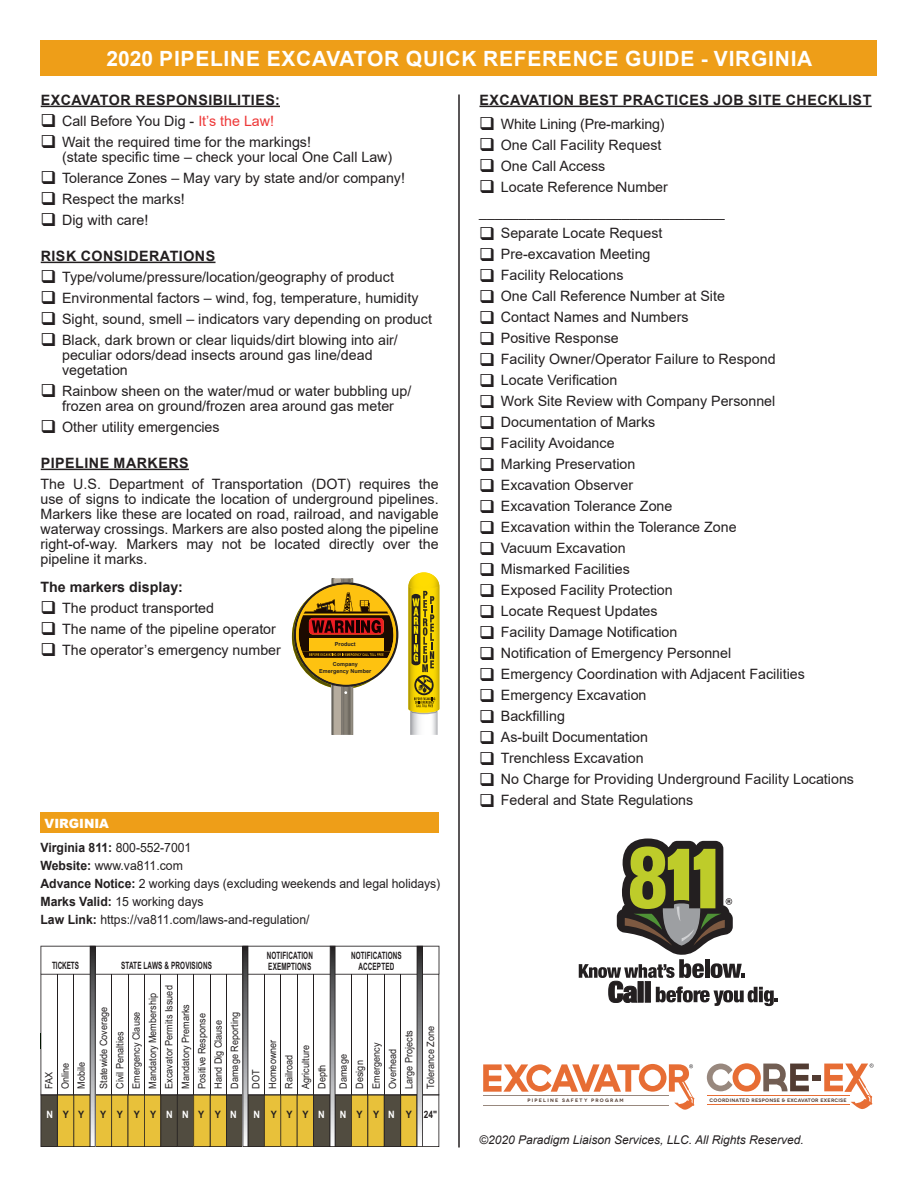
<style>
.page{position:relative;width:918px;height:1188px;background:#fff}
.page>*{position:absolute;margin:0;border:0;box-sizing:border-box;transform-origin:0 0}
.t1{font:700 21px "Arial";letter-spacing:.035em;color:#fff}
.t2{font:14.25px/15px "Arial";color:#231f20;text-align:center}
.t3{font:700 14.25px "Arial";letter-spacing:.035em;color:#231f20}
.t4{font:700 14.25px "Arial";color:#231f20}
.t5{font:12.75px "Arial";color:#231f20;scale:.96 1}
.t6{font:700 12.75px "Arial";color:#231f20;scale:.96 1}
.t7{font:900 12.75px "Arial";color:#fff}
.t8{font:italic 12px "Arial";color:#231f20}
.t9{font:10.2px/16.4px "Arial";color:#231f20;scale:.9 1}
.t10{font:700 10.2px/11.1px "Arial";letter-spacing:.02em;color:#231f20;text-align:center;scale:.63 1}
.t11{font:700 10.2px "Arial";letter-spacing:.02em;color:#231f20;scale:.9 1}
.t12{font:700 10.2px "Arial";letter-spacing:1.06em;color:#231f20;scale:.9 1}
.t13{font:700 10.2px "Arial";letter-spacing:-.01em;color:#231f20;scale:.63 1}
.t14{font:700 5.55px "Arial";color:#231f20}
.t15{font:600 4.95px "Novecentowide";letter-spacing:.05em;color:#523c32}
.t16{font:600 4.95px "Novecentowide";letter-spacing:.25em;color:#523c32}
.s1{color:#ee3838}
.s2{font-weight:400}
.s3{font-weight:700}
.s4{color:#fff}
</style>
<div class="page">
<div style="left:40px;top:40px;width:838px;height:36px;background:#ee9e18"></div>
<hr style="left:458px;top:94px;width:2px;height:1054px;background:#231f20">
<hr style="left:41px;top:106px;width:239px;height:1px;background:#231f20">
<hr style="left:41px;top:262px;width:175px;height:1px;background:#231f20">
<hr style="left:41px;top:469px;width:148px;height:1px;background:#231f20">
<hr style="left:480px;top:106px;width:392px;height:1px;background:#231f20">
<svg style="left:408px;top:572px;width:31px;height:163px"></svg>
<hr style="left:332px;top:578px;width:1px;height:157px;background:#605b53">
<hr style="left:333px;top:578px;width:1px;height:157px;background:#7a746b">
<hr style="left:334px;top:578px;width:1px;height:157px;background:#aaa195">
<div style="left:335px;top:578px;width:6px;height:157px;background:#b6ac9e"></div>
<hr style="left:351px;top:578px;width:1px;height:157px;background:#979085">
<hr style="left:352px;top:578px;width:1px;height:157px;background:#8e877d">
<hr style="left:353px;top:578px;width:1px;height:157px;background:#878177">
<img style="left:341px;top:578px;width:10px;height:157px">
<svg style="left:292px;top:582px;width:106px;height:112px"></svg>
<div style="left:309px;top:638px;width:75px;height:12px;background:#fec210"></div>
<svg style="left:579px;top:839px;width:199px;height:167px"></svg>
<div style="left:812px;top:1075px;width:9px;height:6px;background:#523c32"></div>
<svg style="left:707px;top:1063px;width:102px;height:29px"></svg>
<hr style="left:707px;top:1104px;width:142px;height:1px;background:#e76d34">
<hr style="left:707px;top:1095px;width:142px;height:1px;background:#e76d34">
<svg style="left:824px;top:1064px;width:50px;height:45px"></svg>
<svg style="left:483px;top:1064px;width:211px;height:46px"></svg>
<svg style="left:40px;top:946px;width:399px;height:201px"></svg>
<div style="left:40px;top:812px;width:399px;height:21px;background:#ee9e18"></div>
<p class="t1" style="left:106px;top:43px;width:708px">2020 PIPELINE EXCAVATOR QUICK REFERENCE GUIDE - VIRGINIA</p>
<p class="t3" style="left:41px;top:90px;width:241px">EXCAVATOR RESPONSIBILITIES:</p>
<p class="t2" style="left:40px;top:113px;width:235px">❑ Call Before You Dig - <span class="s1">It’s the Law!</span></p>
<p class="t2" style="left:40px;top:134px;width:272px">❑ Wait the required time for the markings!</p>
<p class="t2" style="left:62px;top:149px;width:332px">(state specific time – check your local One Call Law)</p>
<p class="t2" style="left:40px;top:170px;width:366px">❑ Tolerance Zones – May vary by state and/or company!</p>
<p class="t2" style="left:40px;top:191px;width:146px">❑ Respect the marks!</p>
<p class="t2" style="left:40px;top:212px;width:109px">❑ Dig with care!</p>
<p class="t3" style="left:41px;top:246px;width:176px">RISK CONSIDERATIONS</p>
<p class="t2" style="left:40px;top:269px;width:355px">❑ Type/volume/pressure/location/geography of product</p>
<p class="t2" style="left:40px;top:290px;width:380px">❑ Environmental factors – wind, fog, temperature, humidity</p>
<p class="t2" style="left:40px;top:311px;width:393px">❑ Sight, sound, smell – indicators vary depending on product</p>
<p class="t2" style="left:40px;top:332px;width:359px">❑ Black, dark brown or clear liquids/dirt blowing into air/ peculiar odors/dead insects around gas line/dead</p>
<p class="t2" style="left:62px;top:362px;width:67px">vegetation</p>
<p class="t2" style="left:40px;top:383px;width:372px">❑ Rainbow sheen on the water/mud or water bubbling up/ frozen area on ground/frozen area around gas meter</p>
<p class="t2" style="left:40px;top:419px;width:181px">❑ Other utility emergencies</p>
<p class="t3" style="left:41px;top:453px;width:149px">PIPELINE MARKERS</p>
<p class="t2" style="left:40px;top:476px;width:400px;text-align:justify">The U.S. Department of Transportation (DOT) requires the use of signs to indicate the location of underground pipelines.<br>Markers like these are located on road, railroad, and navigable waterway crossings. Markers are also posted along the pipeline right-of-way. Markers may not be located directly over the pipeline it marks.</p>
<p class="t4" style="left:40px;top:577px;width:144px">The markers display:</p>
<p class="t2" style="left:40px;top:600px;width:175px">❑ The product transported</p>
<p class="t2" style="left:40px;top:621px;width:237px">❑ The name of the pipeline operator</p>
<p class="t2" style="left:40px;top:642px;width:242px">❑ The operator’s emergency number</p>
<p class="t3" style="left:480px;top:90px;width:393px">EXCAVATION BEST PRACTICES JOB SITE CHECKLIST</p>
<p class="t2" style="left:479px;top:116px;width:187px">❑ White Lining (Pre-marking)</p>
<p class="t2" style="left:479px;top:137px;width:184px">❑ One Call Facility Request</p>
<p class="t2" style="left:479px;top:158px;width:128px">❑ One Call Access</p>
<p class="t2" style="left:479px;top:179px;width:190px">❑ Locate Reference Number</p>
<p class="t2" style="left:479px;top:205px;width:247px">_______________________________</p>
<p class="t2" style="left:479px;top:226px;width:185px">❑ Separate Locate Request</p>
<p class="t2" style="left:479px;top:247px;width:173px">❑ Pre-excavation Meeting</p>
<p class="t2" style="left:479px;top:268px;width:146px">❑ Facility Relocations</p>
<p class="t2" style="left:479px;top:289px;width:247px">❑ One Call Reference Number at Site</p>
<p class="t2" style="left:479px;top:310px;width:211px">❑ Contact Names and Numbers</p>
<p class="t2" style="left:479px;top:331px;width:141px">❑ Positive Response</p>
<p class="t2" style="left:479px;top:352px;width:298px">❑ Facility Owner/Operator Failure to Respond</p>
<p class="t2" style="left:479px;top:373px;width:140px">❑ Locate Verification</p>
<p class="t2" style="left:479px;top:394px;width:298px">❑ Work Site Review with Company Personnel</p>
<p class="t2" style="left:479px;top:415px;width:178px">❑ Documentation of Marks</p>
<p class="t2" style="left:479px;top:436px;width:137px">❑ Facility Avoidance</p>
<p class="t2" style="left:479px;top:457px;width:158px">❑ Marking Preservation</p>
<p class="t2" style="left:479px;top:478px;width:155px">❑ Excavation Observer</p>
<p class="t2" style="left:479px;top:499px;width:195px">❑ Excavation Tolerance Zone</p>
<p class="t2" style="left:479px;top:520px;width:259px">❑ Excavation within the Tolerance Zone</p>
<p class="t2" style="left:479px;top:541px;width:148px">❑ Vacuum Excavation</p>
<p class="t2" style="left:479px;top:562px;width:152px">❑ Mismarked Facilities</p>
<p class="t2" style="left:479px;top:583px;width:195px">❑ Exposed Facility Protection</p>
<p class="t2" style="left:479px;top:604px;width:180px">❑ Locate Request Updates</p>
<p class="t2" style="left:479px;top:625px;width:200px">❑ Facility Damage Notification</p>
<p class="t2" style="left:479px;top:646px;width:254px">❑ Notification of Emergency Personnel</p>
<p class="t2" style="left:479px;top:667px;width:327px">❑ Emergency Coordination with Adjacent Facilities</p>
<p class="t2" style="left:479px;top:688px;width:169px">❑ Emergency Excavation</p>
<p class="t2" style="left:479px;top:709px;width:87px">❑ Backfilling</p>
<p class="t2" style="left:479px;top:730px;width:170px">❑ As-built Documentation</p>
<p class="t2" style="left:479px;top:751px;width:166px">❑ Trenchless Excavation</p>
<p class="t2" style="left:479px;top:772px;width:376px">❑ No Charge for Providing Underground Facility Locations</p>
<p class="t2" style="left:479px;top:793px;width:216px">❑ Federal and State Regulations</p>
<p class="t14" style="left:335px;top:640px;width:22px">Product</p>
<p class="t14" style="left:333px;top:660px;width:27px">Company</p>
<p class="t14" style="left:319px;top:667px;width:54px">Emergency Number</p>
<p class="t7" style="left:45px;top:815px;width:66px">VIRGINIA</p>
<p class="t6" style="left:40px;top:839px;width:159px">Virginia 811: <span class="s2">800-552-7001</span></p>
<p class="t5" style="left:40px;top:857px;width:150px"><span class="s3">Website:</span> www.va811.com</p>
<p class="t5" style="left:40px;top:875px;width:418px"><span class="s3">Advance Notice:</span> 2 working days (excluding weekends and legal holidays)</p>
<p class="t5" style="left:40px;top:893px;width:172px"><span class="s3">Marks Valid:</span> 15 working days</p>
<p class="t5" style="left:40px;top:911px;width:282px"><span class="s3">Law Link:</span> https://va811.com/laws-and-regulation/</p>
<p class="t13" style="left:52px;top:959px;width:44px">TICKETS</p>
<p class="t10" style="left:121px;top:960px;width:146px">STATE LAWS &amp; PROVISIONS</p>
<p class="t10" style="left:351px;top:950px;width:82px">NOTIFICATIONS<br>ACCEPTED</p>
<p class="t10" style="left:267px;top:950px;width:75px;text-align:left">NOTIFICATION<br>EXEMPTIONS</p>
<p class="t9" style="left:41px;top:1089px;width:31px;rotate:-90deg">FAX<br>Online<br>Mobile</p>
<p class="t9" style="left:95px;top:1089px;width:116px;rotate:-90deg">Statewide Coverage<br>Civil Penalties<br>Emergency Clause<br>Mandatory Membership<br>Excavator Permits Issued<br>Mandatory Premarks<br>Positive Response<br>Hand Dig Clause<br>Damage Reporting</p>
<p class="t9" style="left:248px;top:1089px;width:56px;rotate:-90deg">DOT<br>Homeowner<br>Railroad<br>Agriculture<br>Depth</p>
<p class="t9" style="left:335px;top:1089px;width:67px;rotate:-90deg">Damage<br>Design<br>Emergency<br>Overhead<br>Large Projects</p>
<p class="t9" style="left:422px;top:1089px;width:71px;rotate:-90deg">Tolerance Zone</p>
<p class="t11" style="left:47px;top:1108px;width:43px"><span class="s4">N</span>YY</p>
<p class="t12" style="left:100px;top:1108px;width:154px">YY Y Y<span class="s4">NN</span>YY<span class="s4">N</span></p>
<p class="t11" style="left:254px;top:1108px;width:81px"><span class="s4">N</span>YYY<span class="s4">N</span></p>
<p class="t11" style="left:340px;top:1108px;width:109px"><span class="s4">N</span>YY<span class="s4">N</span>Y 24"</p>
<p class="t16" style="left:528px;top:1097px;width:98px">PIPELINE SAFETY PROGRAM</p>
<p class="t15" style="left:710px;top:1097px;width:139px">COORDINATED RESPONSE &amp; EXCAVATOR EXERCISE</p>
<p class="t8" style="left:479px;top:1132px;width:326px">©2020 Paradigm Liaison Services, LLC. All Rights Reserved.</p>
</div>
